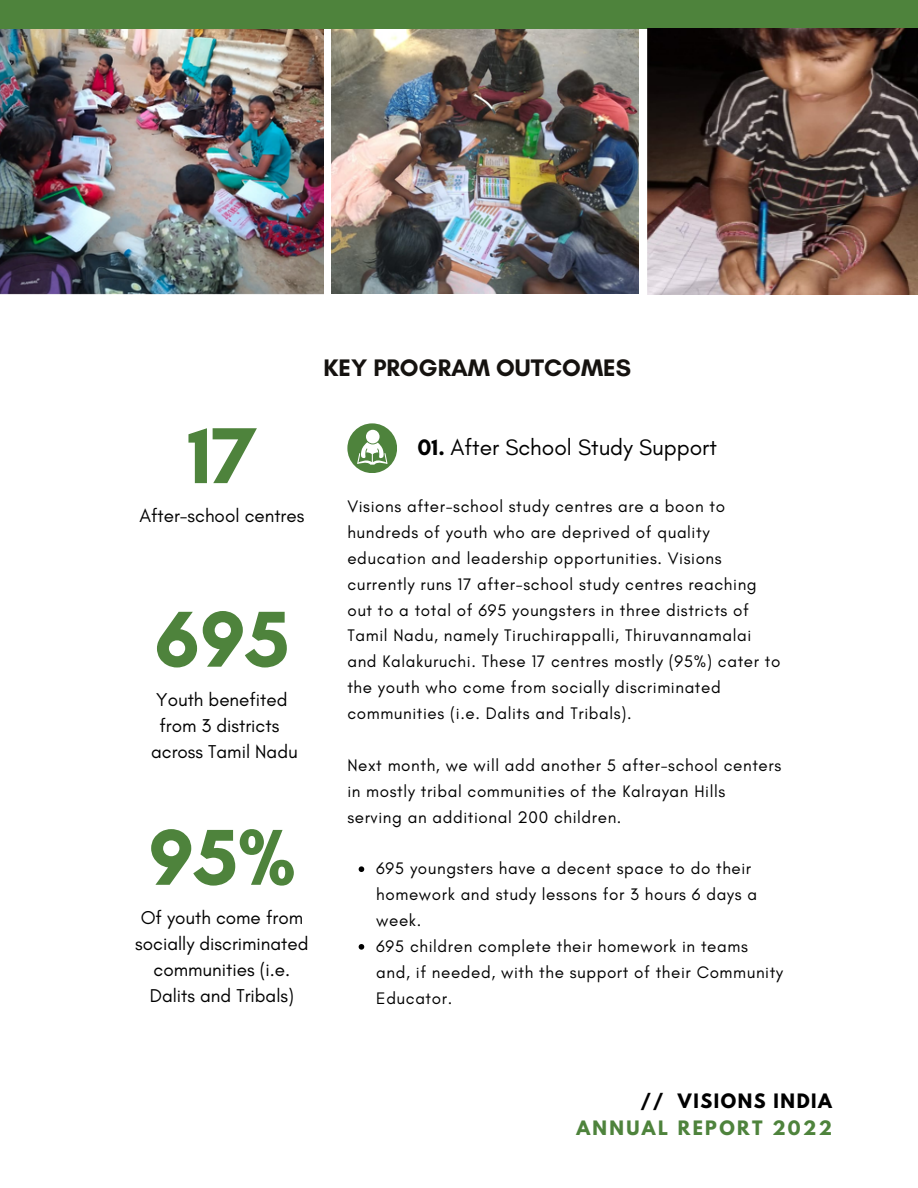
<style>
.page{position:relative;width:918px;height:1188px;background:#fff}
.page>*{position:absolute;margin:0;border:0;box-sizing:border-box;transform-origin:0 0}
.t1{font:700 80.7px "Glacial Indifference";color:#4e833c}
.t2{font:700 24.3px "Glacial Indifference";color:#15120f}
.t3{font:22.8px "Glacial Indifference";color:#000}
.t4{font:18.9px/26.1px "Glacial Indifference";color:#000;text-align:center}
.t5{font:700 17.55px "League Spartan";letter-spacing:.135em;color:#4e833c}
.t6{font:700 17.55px "League Spartan";letter-spacing:.09em;color:#000}
.t7{font:16.95px/25.8px "Glacial Indifference";letter-spacing:.035em;color:#000}
.s1{font-weight:700}
</style>
<div class="page">
<svg style="left:359px;top:866px;width:5px;height:6px"></svg>
<svg style="left:359px;top:944px;width:5px;height:6px"></svg>
<img style="left:0;top:29px;width:323px;height:266px">
<img style="left:332px;top:29px;width:307px;height:264px">
<div style="left:0;top:0;width:918px;height:29px;background:#4e833c"></div>
<img style="left:647px;top:29px;width:271px;height:265px">
<div style="left:347px;top:423px;width:50px;height:50px;background:#4e833c;border-radius:50%"></div>
<svg style="left:357px;top:442px;width:31px;height:23px"></svg>
<div style="left:366px;top:430px;width:14px;height:13px;background:#fff;border-radius:50%"></div>
<h2 class="t2" style="left:324px;top:353px;width:309px">KEY PROGRAM OUTCOMES</h2>
<h1 class="t1" style="left:188px;top:406px;width:70px">17</h1>
<p class="t4" style="left:139px;top:502px;width:166px">After-school centres</p>
<h1 class="t1" style="left:154px;top:590px;width:137px">695</h1>
<p class="t4" style="left:151px;top:686px;width:148px">Youth benefited from 3 districts across Tamil Nadu</p>
<h1 class="t1" style="left:148px;top:808px;width:149px">95%</h1>
<p class="t4" style="left:135px;top:904px;width:175px">Of youth come from socially discriminated communities (i.e.<br>Dalits and Tribals)</p>
<h3 class="t3" style="left:418px;top:434px;width:301px"><span class="s1">01.</span> After School Study Support</h3>
<p class="t7" style="left:347px;top:493px;width:434px">Visions after-school study centres are a boon to hundreds of youth who are deprived of quality education and leadership opportunities. Visions currently runs 17 after-school study centres reaching out to a total of 695 youngsters in three districts of Tamil Nadu, namely Tiruchirappalli, Thiruvannamalai and Kalakuruchi. These 17 centres mostly (95%) cater to the youth who come from socially discriminated communities (i.e. Dalits and Tribals).</p>
<p class="t7" style="left:347px;top:752px;width:435px">Next month, we will add another 5 after-school centers in mostly tribal communities of the Kalrayan Hills serving an additional 200 children.</p>
<p class="t7" style="left:376px;top:855px;width:408px">695 youngsters have a decent space to do their homework and study lessons for 3 hours 6 days a week.<br>695 children complete their homework in teams and, if needed, with the support of their Community Educator.</p>
<p class="t6" style="left:641px;top:1092px;width:193px">// VISIONS INDIA</p>
<p class="t5" style="left:576px;top:1120px;width:257px">ANNUAL REPORT 2022</p>
</div>
